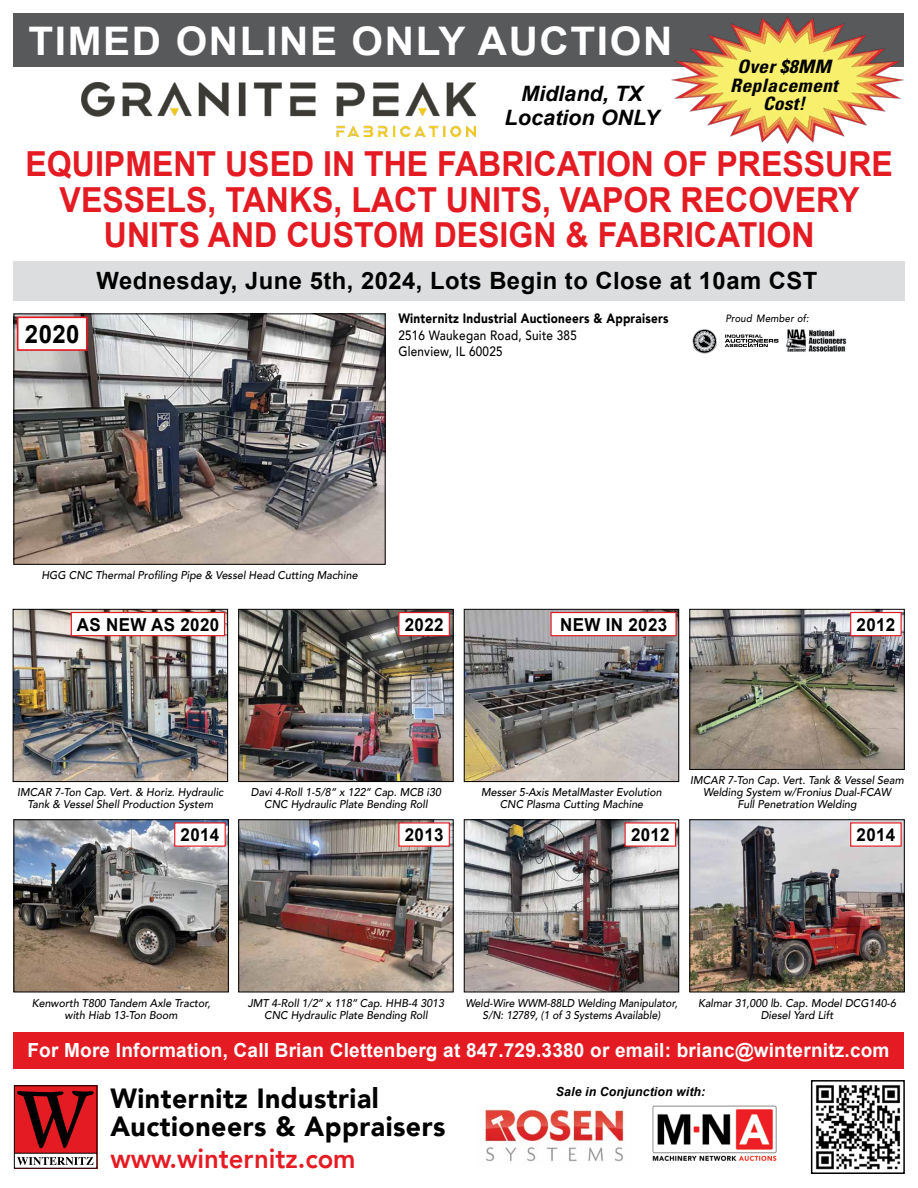
<style>
.page{position:relative;width:918px;height:1188px;background:#fff}
.page>*{position:absolute;margin:0;border:0;box-sizing:border-box;transform-origin:0 0}
.t1{font:700 39.45px "Arial";letter-spacing:.04em;color:#fff}
.t2{font:700 34.5px/35.4px "Arial";color:#e51b23;text-align:center;scale:.93 1}
.t3{font:900 27.75px/28.3px "Avenir";letter-spacing:.02em;color:#000;scale:.96 1}
.t4{font:800 27.3px "Avenir";color:#e51b23;scale:.94 1}
.t5{font:700 25.2px "Arial";color:#000;scale:.95 1}
.t6{font:700 23.85px "Arial";letter-spacing:.02em;color:#000}
.t7{font:italic 700 21.15px/24px "Arial";color:#000;text-align:center}
.t8{font:700 19.5px "Arial";letter-spacing:.01em;color:#fff}
.t9{font:italic 700 condensed 18.45px/18.5px "Univers";letter-spacing:.01em;color:#000;text-align:center;scale:1.07 1}
.t10{font:700 17.85px "Arial";letter-spacing:.02em;color:#000;scale:.95 1}
.t11{font:900 13.5px "Avenir";letter-spacing:.02em;color:#000;scale:.87 1}
.t12{font:500 13.5px/16.5px "Avenir";letter-spacing:.02em;color:#000;scale:.87 1}
.t13{font:italic 700 12.45px "Arial";letter-spacing:.01em;color:#000}
.t14{font:italic 500 11.25px/12px "Avenir";color:#000;text-align:center;scale:.95 1}
.t15{font:italic 500 11.25px/12px "Avenir";color:#000;text-align:center;scale:.92 1}
.t16{font:italic 500 10.5px "Avenir";letter-spacing:.02em;color:#000;scale:.91 1}
</style>
<div class="page">
<img style="left:82px;top:83px;width:393px;height:53px">
<div style="left:13px;top:1032px;width:890px;height:36px;background:#e51b23"></div>
<div style="left:14px;top:14px;width:890px;height:53px;background:#58595b"></div>
<img style="left:15px;top:611px;width:211px;height:169px">
<div style="left:13px;top:609px;width:215px;height:173px;border:1px solid #000"></div>
<img style="left:240px;top:611px;width:212px;height:169px">
<div style="left:238px;top:609px;width:216px;height:173px;border:1px solid #000"></div>
<img style="left:466px;top:611px;width:211px;height:169px">
<div style="left:464px;top:609px;width:215px;height:173px;border:1px solid #000"></div>
<img style="left:691px;top:611px;width:212px;height:157px">
<div style="left:689px;top:609px;width:216px;height:161px;border:1px solid #000"></div>
<img style="left:691px;top:821px;width:212px;height:169px">
<div style="left:689px;top:819px;width:216px;height:173px;border:1px solid #000"></div>
<img style="left:240px;top:821px;width:212px;height:169px">
<div style="left:238px;top:819px;width:216px;height:173px;border:1px solid #000"></div>
<img style="left:466px;top:821px;width:211px;height:169px">
<div style="left:464px;top:819px;width:215px;height:173px;border:1px solid #000"></div>
<img style="left:16px;top:821px;width:211px;height:169px">
<div style="left:14px;top:819px;width:215px;height:173px;border:1px solid #000"></div>
<img style="left:16px;top:316px;width:368px;height:247px">
<div style="left:14px;top:314px;width:372px;height:251px;border:1px solid #000"></div>
<div style="left:14px;top:261px;width:891px;height:40px;background:#dcddde"></div>
<svg style="left:692px;top:329px;width:87px;height:25px"></svg>
<img style="left:786px;top:329px;width:61px;height:23px">
<div style="left:17px;top:316px;width:71px;height:35px;background:#fff;border:2px solid #e51b23"></div>
<div style="left:71px;top:612px;width:154px;height:24px;background:#fff;border:1px solid #e51b23"></div>
<div style="left:398px;top:612px;width:52px;height:24px;background:#fff;border:1px solid #e51b23"></div>
<div style="left:398px;top:822px;width:52px;height:25px;background:#fff;border:1px solid #e51b23"></div>
<div style="left:625px;top:822px;width:51px;height:25px;background:#fff;border:1px solid #e51b23"></div>
<div style="left:850px;top:822px;width:52px;height:25px;background:#fff;border:1px solid #e51b23"></div>
<div style="left:174px;top:822px;width:52px;height:25px;background:#fff;border:1px solid #e51b23"></div>
<div style="left:850px;top:612px;width:52px;height:24px;background:#fff;border:1px solid #e51b23"></div>
<div style="left:551px;top:612px;width:126px;height:24px;background:#fff;border:1px solid #e51b23"></div>
<svg style="left:14px;top:1085px;width:83px;height:84px;background:#a33034"></svg>
<img style="left:485px;top:1105px;width:139px;height:57px">
<img style="left:652px;top:1105px;width:125px;height:56px">
<img style="left:815px;top:1085px;width:86px;height:85px">
<div style="left:811px;top:1080px;width:94px;height:94px;border:2px solid #000"></div>
<img style="left:668px;top:13px;width:236px;height:131px">
<h1 class="t1" style="left:28px;top:15px;width:645px">TIMED ONLINE ONLY AUCTION</h1>
<h3 class="t7" style="left:505px;top:83px;width:156px">Midland, TX<br>Location ONLY</h3>
<h3 class="t9" style="left:730px;top:57px;width:102px">Over $8MM<br>Replacement<br>Cost!</h3>
<h2 class="t2" style="left:25px;top:148px;width:934px">EQUIPMENT USED IN THE FABRICATION OF PRESSURE<br>VESSELS, TANKS, LACT UNITS, VAPOR RECOVERY<br>UNITS AND CUSTOM DESIGN &amp; FABRICATION</h2>
<h3 class="t5" style="left:25px;top:317px;width:59px">2020</h3>
<h3 class="t6" style="left:97px;top:264px;width:722px">Wednesday, June 5th, 2024, Lots Begin to Close at 10am CST</h3>
<p class="t11" style="left:398px;top:307px;width:312px">Winternitz Industrial Auctioneers &amp; Appraisers</p>
<p class="t12" style="left:398px;top:326px;width:207px">2516 Waukegan Road, Suite 385<br>Glenview, IL 60025</p>
<p class="t16" style="left:725px;top:312px;width:93px">Proud Member of:</p>
<p class="t14" style="left:41px;top:569px;width:334px">HGG CNC Thermal Profiling Pipe &amp; Vessel Head Cutting Machine</p>
<h3 class="t10" style="left:77px;top:613px;width:151px">AS NEW AS 2020</h3>
<h3 class="t10" style="left:405px;top:613px;width:42px">2022</h3>
<h3 class="t10" style="left:560px;top:613px;width:114px">NEW IN 2023</h3>
<h3 class="t10" style="left:857px;top:613px;width:42px">2012</h3>
<p class="t14" style="left:17px;top:786px;width:218px">IMCAR 7-Ton Cap. Vert. &amp; Horiz. Hydraulic<br>Tank &amp; Vessel Shell Production System</p>
<p class="t14" style="left:251px;top:786px;width:202px">Davi 4-Roll 1-5/8” x 122” Cap. MCB i30<br>CNC Hydraulic Plate Bending Roll</p>
<p class="t14" style="left:481px;top:786px;width:192px">Messer 5-Axis MetalMaster Evolution<br>CNC Plasma Cutting Machine</p>
<p class="t14" style="left:690px;top:774px;width:226px">IMCAR 7-Ton Cap. Vert. Tank &amp; Vessel Seam<br>Welding System w/Fronius Dual-FCAW<br>Full Penetration Welding</p>
<h3 class="t10" style="left:181px;top:823px;width:42px">2014</h3>
<h3 class="t10" style="left:405px;top:823px;width:42px">2013</h3>
<h3 class="t10" style="left:631px;top:823px;width:42px">2012</h3>
<h3 class="t10" style="left:857px;top:823px;width:42px">2014</h3>
<p class="t14" style="left:32px;top:997px;width:190px">Kenworth T800 Tandem Axle Tractor, with Hiab 13-Ton Boom</p>
<p class="t14" style="left:248px;top:997px;width:208px">JMT 4-Roll 1/2’’ x 118’’ Cap. HHB-4 3013<br>CNC Hydraulic Plate Bending Roll</p>
<p class="t15" style="left:465px;top:997px;width:232px">Weld-Wire WWM-88LD Welding Manipulator,<br>S/N: 12789, (1 of 3 Systems Available)</p>
<p class="t14" style="left:698px;top:997px;width:210px">Kalmar 31,000 lb. Cap. Model DCG140-6<br>Diesel Yard Lift</p>
<h3 class="t8" style="left:27px;top:1038px;width:864px">For More Information, Call Brian Clettenberg at 847.729.3380 or email: brianc@winternitz.com</h3>
<h3 class="t3" style="left:110px;top:1084px;width:351px">Winternitz Industrial<br>Auctioneers &amp; Appraisers</h3>
<h3 class="t4" style="left:110px;top:1137px;width:262px">www.winternitz.com</h3>
<p class="t13" style="left:556px;top:1084px;width:151px">Sale in Conjunction with:</p>
</div>
